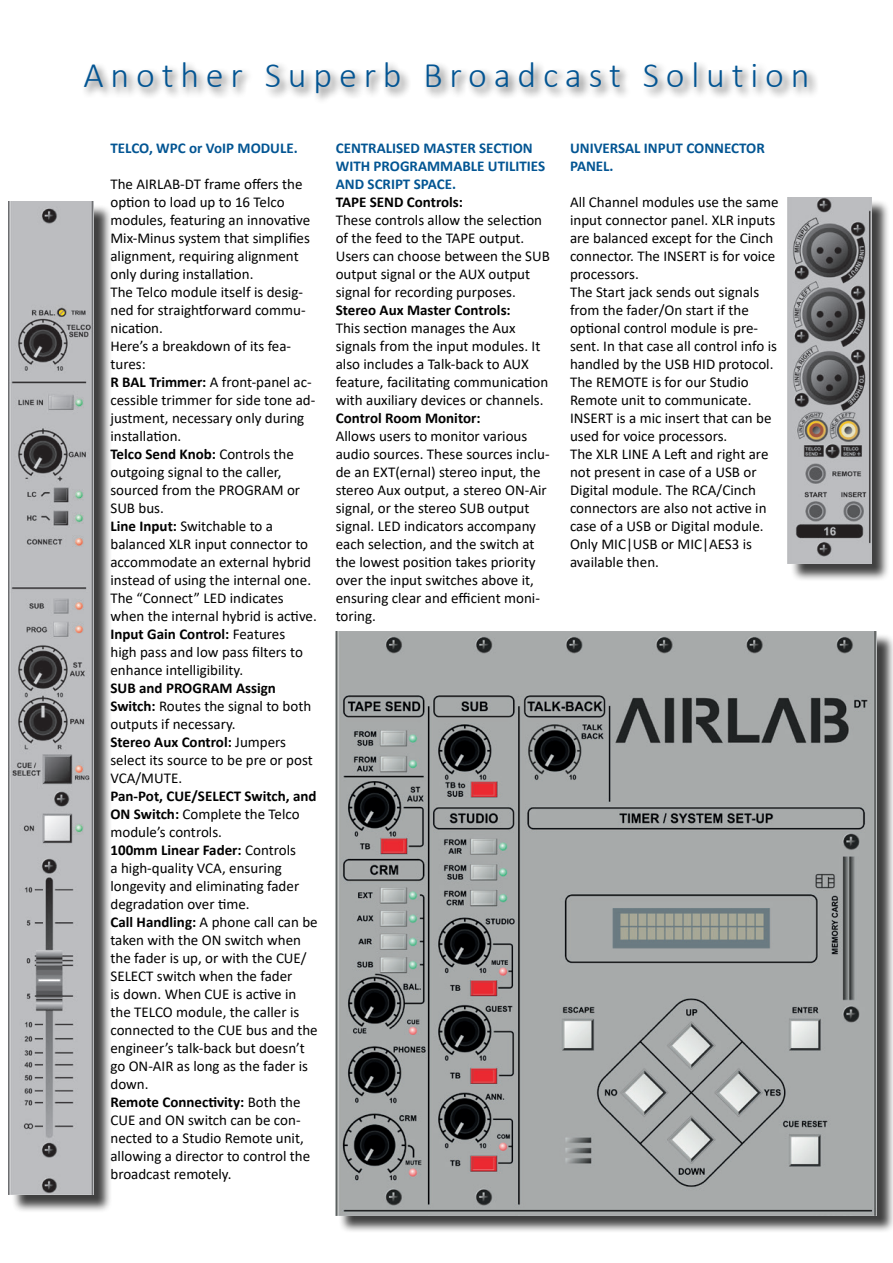
<style>
.page{position:relative;width:893px;height:1263px;background:#fff}
.page>*{position:absolute;margin:0;border:0;box-sizing:border-box;transform-origin:0 0}
.t1{font:300 36px "Calibri";letter-spacing:.19em;color:#035593}
.t2{font:15px/18px "Calibri";color:#000001}
.t3{font:700 15px/18px "Calibri";color:#035593}
.t4{font:700 15px "Calibri";color:#000001}
.s1{font-weight:700}
</style>
<div class="page">
<div style="left:81px;top:59px;width:738px;height:46px;background:#000001;opacity:.75"></div>
<div style="left:790px;top:199px;width:100px;height:383px;background:#000001;opacity:.75"></div>
<img style="left:788px;top:197px;width:83px;height:366px">
<div style="left:11px;top:204px;width:101px;height:1010px;background:#000001;opacity:.75"></div>
<img style="left:9px;top:201px;width:84px;height:994px">
<div style="left:338px;top:633px;width:555px;height:600px;background:#000001;opacity:.75"></div>
<img style="left:336px;top:631px;width:541px;height:584px">
<h1 class="t1" style="left:83px;top:53px;width:728px">Another Superb Broadcast Solution</h1>
<p class="t3" style="left:110px;top:139px;width:189px">TELCO, WPC or VoIP MODULE.</p>
<p class="t2" style="left:110px;top:175px;width:208px">The AIRLAB-DT frame offers the option to load up to 16 Telco modules, featuring an innovative<br>Mix-Minus system that simplifies alignment, requiring alignment only during installation.<br>The Telco module itself is desig&shy;ned for straightforward commu&shy;nication.<br>Here’s a breakdown of its fea&shy;tures:<br><span class="s1">R BAL Trimmer:</span> A front-panel ac&shy;cessible trimmer for side tone ad&shy;justment, necessary only during installation.<br><span class="s1">Telco Send Knob:</span> Controls the outgoing signal to the caller, sourced from the PROGRAM or<br>SUB bus.<br><span class="s1">Line Input:</span> Switchable to a balanced XLR input connector to accommodate an external hybrid instead of using the internal one.<br>The “Connect” LED indicates when the internal hybrid is active.<br><span class="s1">Input Gain Control:</span> Features<br>high pass and low pass filters to enhance intelligibility.</p>
<p class="t2" style="left:110px;top:679px;width:204px"><span class="s1">SUB and PROGRAM Assign<br>Switch:</span> Routes the signal to both outputs if necessary.<br><span class="s1">Stereo Aux Control:</span> Jumpers select its source to be pre or post<br>VCA/MUTE.</p>
<p class="t2" style="left:110px;top:787px;width:209px"><span class="s1">Pan-Pot, CUE/SELECT Switch, and<br>ON Switch:</span> Complete the Telco module’s controls.<br><span class="s1">100mm Linear Fader:</span> Controls<br>a high-quality VCA, ensuring longevity and eliminating fader degradation over time.<br><span class="s1">Call Handling:</span> A phone call can be taken with the ON switch when the fader is up, or with the CUE/<br>SELECT switch when the fader<br>is down. When CUE is active in the TELCO module, the caller is connected to the CUE bus and the engineer’s talk-back but doesn’t go ON-AIR as long as the fader is down.<br><span class="s1">Remote Connectivity:</span> Both the<br>CUE and ON switch can be con&shy;nected to a Studio Remote unit, allowing a director to control the broadcast remotely.</p>
<p class="t3" style="left:336px;top:139px;width:211px">CENTRALISED MASTER SECTION<br>WITH PROGRAMMABLE UTILITIES<br>AND SCRIPT SPACE.</p>
<p class="t4" style="left:336px;top:192px;width:129px">TAPE SEND Controls:</p>
<p class="t2" style="left:336px;top:211px;width:216px">These controls allow the selection of the feed to the TAPE output.<br>Users can choose between the SUB output signal or the AUX output signal for recording purposes.</p>
<p class="t4" style="left:336px;top:300px;width:177px">Stereo Aux Master Controls:</p>
<p class="t2" style="left:336px;top:319px;width:214px">This section manages the Aux signals from the input modules. It also includes a Talk-back to AUX feature, facilitating communication with auxiliary devices or channels.</p>
<p class="t4" style="left:336px;top:408px;width:146px">Control Room Monitor:</p>
<p class="t2" style="left:336px;top:427px;width:215px">Allows users to monitor various audio sources. These sources inclu&shy;de an EXT(ernal) stereo input, the stereo Aux output, a stereo ON-Air signal, or the stereo SUB output signal. LED indicators accompany each selection, and the switch at the lowest position takes priority over the input switches above it, ensuring clear and efficient moni&shy;toring.</p>
<p class="t3" style="left:570px;top:139px;width:196px">UNIVERSAL INPUT CONNECTOR<br>PANEL.</p>
<p class="t2" style="left:570px;top:193px;width:210px">All Channel modules use the same input connector panel. XLR inputs are balanced except for the Cinch connector. The INSERT is for voice processors.<br>The Start jack sends out signals from the fader/On start if the optional control module is pre&shy;sent. In that case all control info is handled by the USB HID protocol.<br>The REMOTE is for our Studio<br>Remote unit to communicate.<br>INSERT is a mic insert that can be used for voice processors.<br>The XLR LINE A Left and right are not present in case of a USB or<br>Digital module. The RCA/Cinch connectors are also not active in case of a USB or Digital module.<br>Only MIC|USB or MIC|AES3 is available then.</p>
</div>
